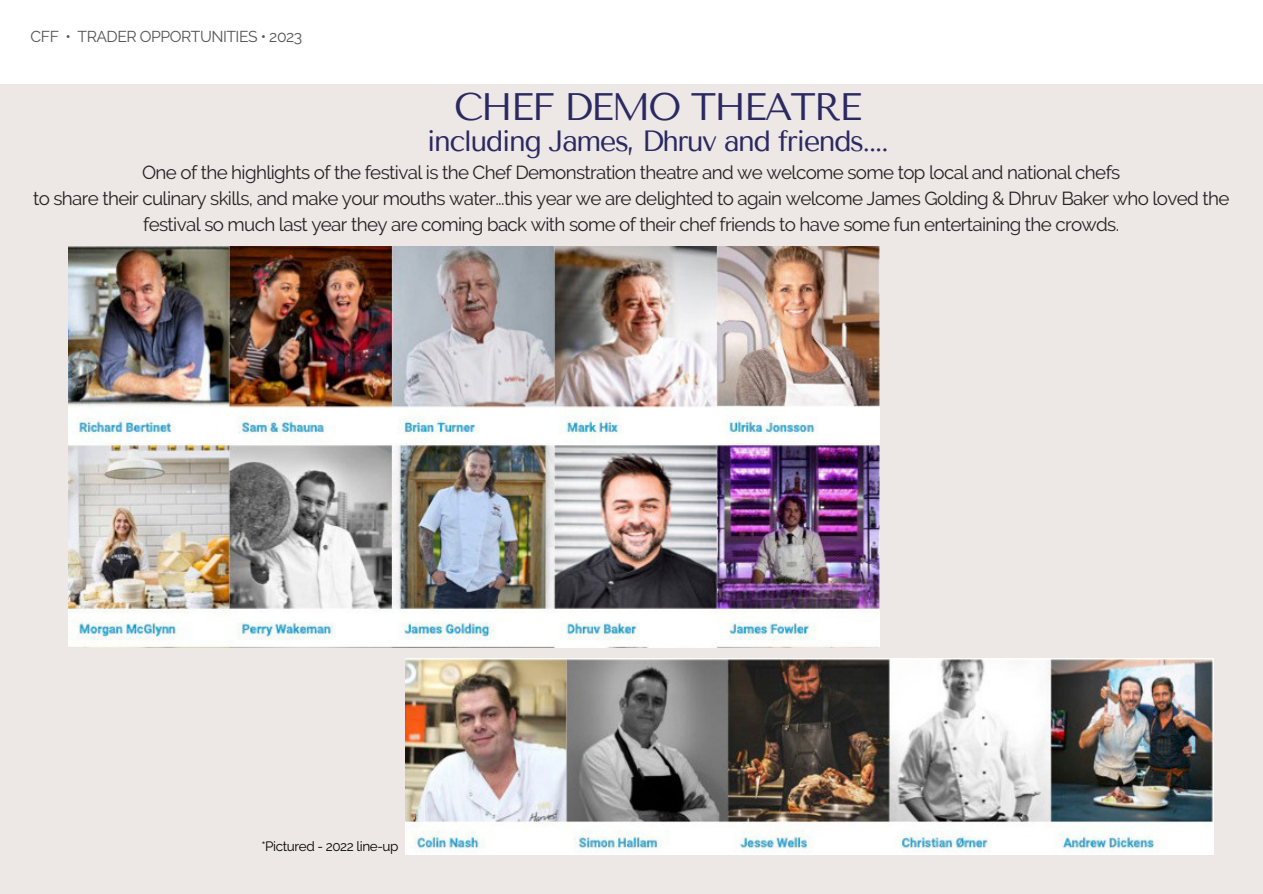
<style>
.page{position:relative;width:1263px;height:894px;background:#fff}
.page>*{position:absolute;margin:0;border:0;box-sizing:border-box;transform-origin:0 0}
.t1{font:38.1px "Tenor Sans";letter-spacing:-.055em;color:#2b2962}
.t2{font:29.1px "Tenor Sans";letter-spacing:-.055em;color:#2b2962}
.t3{font:18.75px/25.8px "Raleway";letter-spacing:-.035em;color:#272023;text-align:center}
.t4{font:15.75px "Raleway";letter-spacing:-.03em;color:#545454}
.t5{font:13.5px "Raleway";letter-spacing:-.03em;color:#000}
</style>
<div class="page">
<div style="left:0;top:0;width:1263px;height:893px;background:#ede8e5"></div>
<div style="left:0;top:0;width:1263px;height:84px;background:#fff"></div>
<img style="left:69px;top:246px;width:810px;height:401px">
<img style="left:405px;top:658px;width:808px;height:196px">
<p class="t4" style="left:31px;top:27px;width:273px">CFF • TRADER OPPORTUNITIES • 2023</p>
<h1 class="t1" style="left:454px;top:85px;width:410px">CHEF DEMO THEATRE</h1>
<h2 class="t2" style="left:427px;top:125px;width:463px">including James, Dhruv and friends....</h2>
<p class="t3" style="left:33px;top:160px;width:1198px">One of the highlights of the festival is the Chef Demonstration theatre and we welcome some top local and national chefs<br>to share their culinary skills, and make your mouths water...this year we are delighted to again welcome James Golding &amp; Dhruv Baker who loved the festival so much last year they are coming back with some of their chef friends to have some fun entertaining the crowds.</p>
<p class="t5" style="left:261px;top:838px;width:139px">*Pictured - 2022 line-up</p>
</div>
